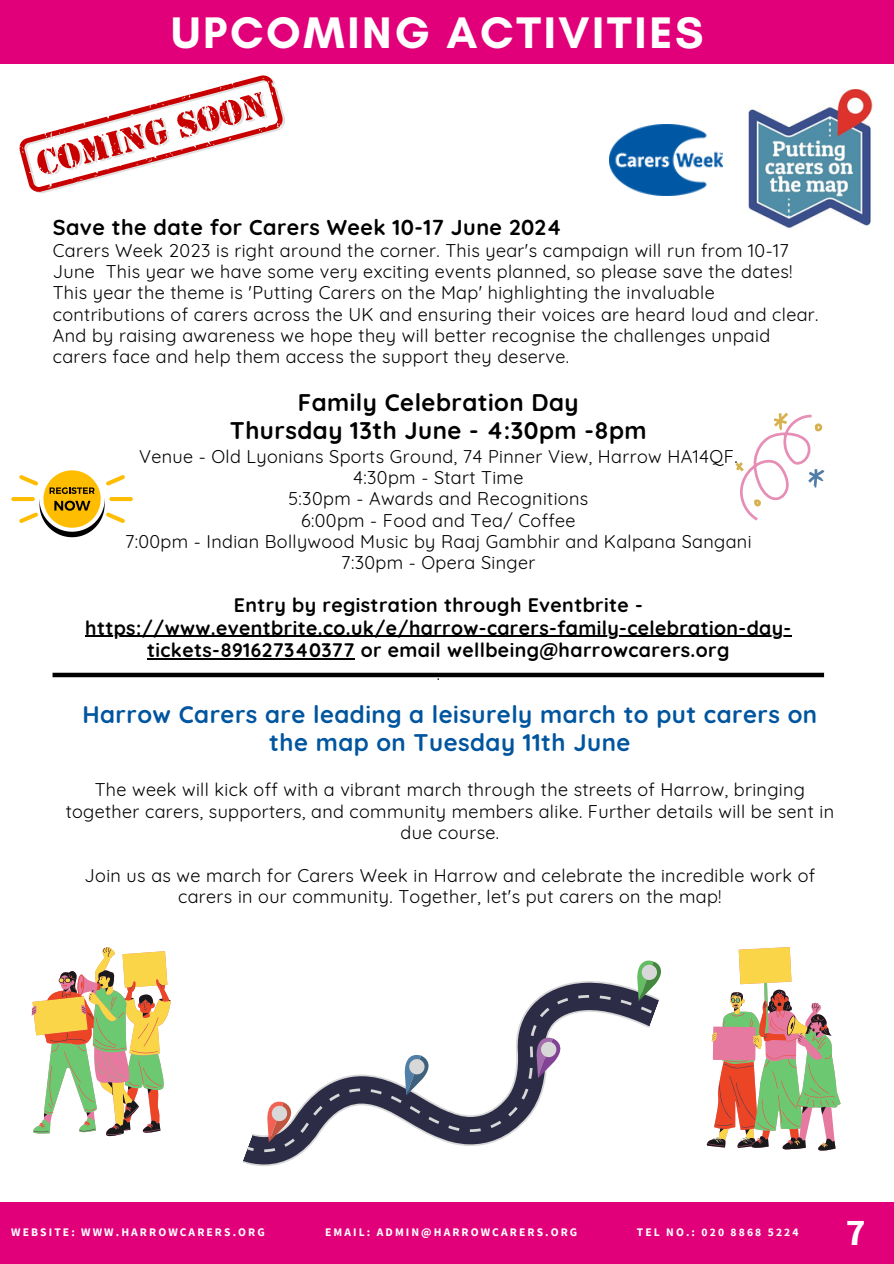
<style>
.page{position:relative;width:894px;height:1264px;background:#fff}
.page>*{position:absolute;margin:0;border:0;box-sizing:border-box;transform-origin:0 0}
.t1{font:700 45px "Glacial Indifference";letter-spacing:.06em;color:#fff}
.t2{font:700 37.5px "Source Sans Pro";color:#fff}
.t3{font:700 24px/28.2px "Quicksand";letter-spacing:.02em;color:#00559f;text-align:center}
.t4{font:700 24px/28.2px "Quicksand";letter-spacing:.02em;color:#000;text-align:center}
.t5{font:700 21.6px "Quicksand";letter-spacing:.02em;color:#000}
.t6{font:700 19.5px/22.5px "Quicksand";letter-spacing:.02em;color:#000;text-align:center}
.t7{font:18px/21.3px "Quicksand";letter-spacing:.02em;color:#000;text-align:center}
.t8{font:700 11.55px "Source Sans Pro";letter-spacing:.18em;color:#fff}
</style>
<div class="page">
<div style="left:0;top:0;width:893px;height:64px;background:#e2007a"></div>
<div style="left:0;top:1202px;width:893px;height:61px;background:#e2007a"></div>
<hr style="left:85px;top:636px;width:706px;height:1px;background:#000">
<hr style="left:147px;top:658px;width:208px;height:1px;background:#000">
<svg style="left:19px;top:75px;width:266px;height:118px"></svg>
<img style="left:748px;top:89px;width:125px;height:139px">
<img style="left:609px;top:125px;width:113px;height:71px">
<svg style="left:242px;top:981px;width:408px;height:185px"></svg>
<svg style="left:348px;top:1085px;width:13px;height:10px"></svg>
<svg style="left:370px;top:1088px;width:12px;height:7px"></svg>
<svg style="left:539px;top:1006px;width:11px;height:12px"></svg>
<svg style="left:577px;top:991px;width:12px;height:10px"></svg>
<svg style="left:599px;top:993px;width:12px;height:8px"></svg>
<svg style="left:556px;top:995px;width:12px;height:12px"></svg>
<svg style="left:448px;top:1124px;width:11px;height:7px"></svg>
<svg style="left:507px;top:1105px;width:11px;height:12px"></svg>
<svg style="left:489px;top:1118px;width:12px;height:12px"></svg>
<svg style="left:469px;top:1125px;width:12px;height:10px"></svg>
<svg style="left:620px;top:960px;width:42px;height:53px"></svg>
<svg style="left:247px;top:1091px;width:93px;height:64px"></svg>
<svg style="left:390px;top:1049px;width:49px;height:74px"></svg>
<svg style="left:521px;top:1024px;width:47px;height:75px"></svg>
<div style="left:53px;top:672px;width:770px;height:5px;background:#000"></div>
<svg style="left:31px;top:947px;width:140px;height:189px"></svg>
<svg style="left:706px;top:947px;width:134px;height:203px"></svg>
<svg style="left:735px;top:412px;width:89px;height:108px"></svg>
<hr style="left:109px;top:497px;width:24px;height:4px;background:#ffbd02;border-radius:2px">
<hr style="left:11px;top:497px;width:24px;height:4px;background:#ffbd02;border-radius:2px">
<svg style="left:19px;top:470px;width:106px;height:67px"></svg>
<h3 class="t1" style="left:171px;top:5px;width:534px">UPCOMING ACTIVITIES</h3>
<h1 class="t5" style="left:53px;top:213px;width:510px">Save the date for Carers Week 10-17 June 2024</h1>
<h1 class="t7" style="left:53px;top:239px;width:767px;text-align:left">Carers Week 2023 is right around the corner. This year's campaign will run from 10-17<br>June This year we have some very exciting events planned, so please save the dates!<br>This year the theme is 'Putting Carers on the Map' highlighting the invaluable contributions of carers across the UK and ensuring their voices are heard loud and clear.<br>And by raising awareness we hope they will better recognise the challenges unpaid carers face and help them access the support they deserve.</h1>
<p class="t4" style="left:230px;top:387px;width:418px">Family Celebration Day<br>Thursday 13th June - 4:30pm -8pm</p>
<p class="t7" style="left:125px;top:445px;width:627px">Venue - Old Lyonians Sports Ground, 74 Pinner View, Harrow HA14QF.<br>4:30pm - Start Time<br>5:30pm - Awards and Recognitions<br>6:00pm - Food and Tea/ Coffee<br>7:00pm - Indian Bollywood Music by Raaj Gambhir and Kalpana Sangani 7:30pm - Opera Singer</p>
<p class="t6" style="left:234px;top:593px;width:410px">Entry by registration through Eventbrite -</p>
<p class="t6" style="left:85px;top:616px;width:707px">https://www.eventbrite.co.uk/e/harrow-carers-family-celebration-day&shy;tickets-891627340377 or email wellbeing@harrowcarers.org</p>
<p class="t7" style="left:436px;top:662px;width:5px">.</p>
<h3 class="t3" style="left:82px;top:700px;width:736px">Harrow Carers are leading a leisurely march to put carers on the map on Tuesday 11th June</h3>
<p class="t7" style="left:66px;top:778px;width:769px">The week will kick off with a vibrant march through the streets of Harrow, bringing together carers, supporters, and community members alike. Further details will be sent in due course.</p>
<p class="t7" style="left:85px;top:864px;width:731px">Join us as we march for Carers Week in Harrow and celebrate the incredible work of carers in our community. Together, let's put carers on the map!</p>
<h2 class="t8" style="left:11px;top:1224px;width:255px">WEBSITE: WWW.HARROWCARERS.ORG</h2>
<p class="t8" style="left:325px;top:1224px;width:253px">EMAIL: ADMIN@HARROWCARERS.ORG</p>
<p class="t8" style="left:636px;top:1224px;width:163px">TEL NO.: 020 8868 5224</p>
<h3 class="t2" style="left:845px;top:1207px;width:21px">7</h3>
</div>
